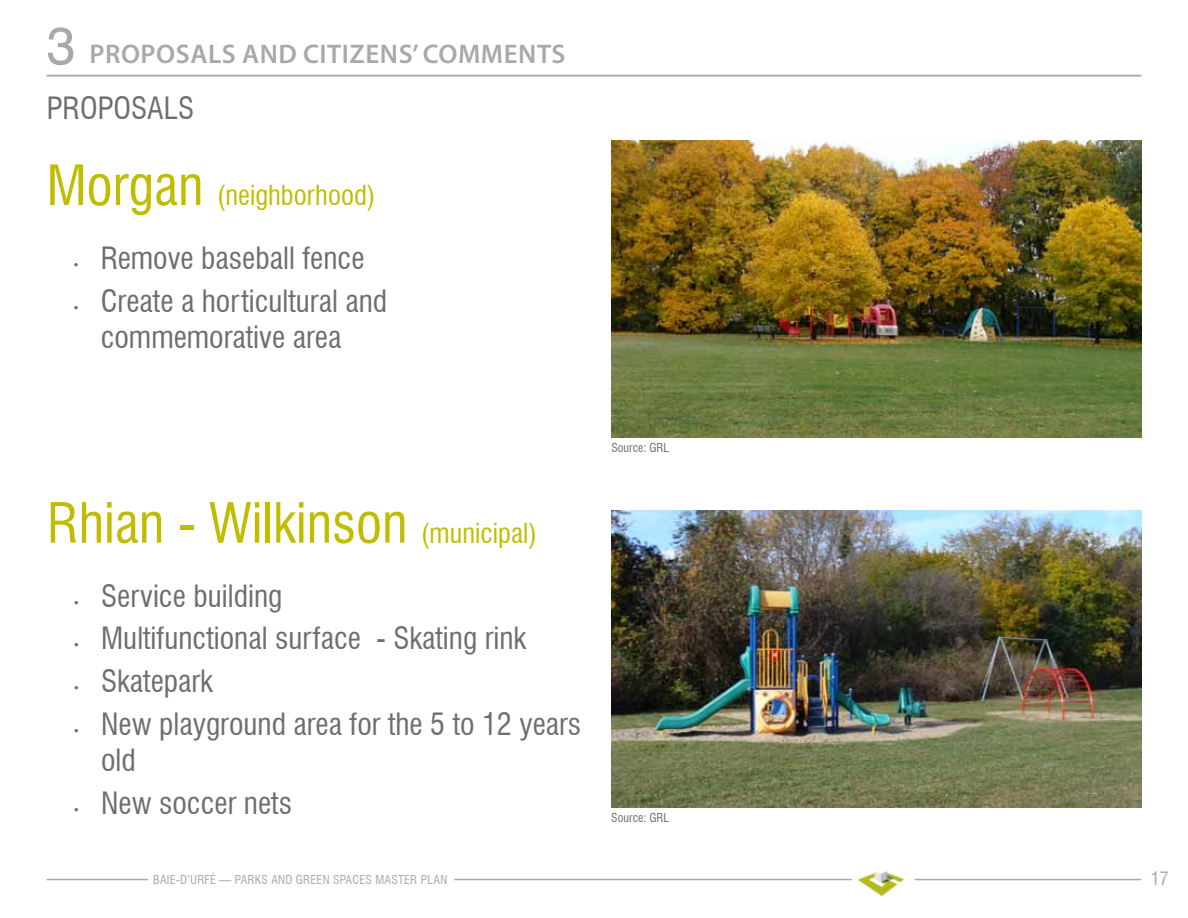
<style>
.page{position:relative;width:1188px;height:918px;background:#fff}
.page>*{position:absolute;margin:0;border:0;box-sizing:border-box;transform-origin:0 0}
.t1{font:condensed 54px "Swiss 721 BT";color:#c0bd00}
.t2{font:condensed 30px/36px "Swiss 721 BT";color:#6d6e71}
.t3{font:600 27px "Myriad Pro";letter-spacing:.02em;color:#a7a9ac}
.t4{font:condensed 27px "Swiss 721 BT";color:#c0bd00}
.t5{font:condensed 18px "Swiss 721 BT";color:#a7a9ac}
.t6{font:condensed 12px "Swiss 721 BT";letter-spacing:.02em;color:#a7a9ac}
.t7{font:condensed 12px "Swiss 721 BT";color:#6d6e71}
.s1{font-family:"Swiss 721 BT";font-weight:400;font-size:52.5px}
.s2{font-size:54px}
.s3{font-family:"Myriad Pro";font-stretch:normal;font-size:16.5px}
.s4{font-size:27px}
</style>
<div class="page">
<hr style="left:47px;top:75px;width:1094px;height:1px;background:#a7a9ac">
<hr style="left:454px;top:879px;width:398px;height:1px;background:#a7a9ac">
<hr style="left:47px;top:879px;width:101px;height:1px;background:#a7a9ac">
<hr style="left:915px;top:879px;width:226px;height:1px;background:#a7a9ac">
<img style="left:858px;top:871px;width:46px;height:25px">
<img style="left:611px;top:141px;width:530px;height:297px">
<img style="left:611px;top:510px;width:530px;height:298px">
<p class="t3" style="left:47px;top:37px;width:520px"><span class="s1">3</span> PROPOSALS AND CITIZENS’ COMMENTS</p>
<p class="t2" style="left:47px;top:90px;width:149px">PROPOSALS</p>
<p class="t4" style="left:47px;top:179px;width:330px"><span class="s2">Morgan</span> (neighborhood)</p>
<p class="t2" style="left:74px;top:240px;width:292px"><span class="s3">•</span> Remove baseball fence</p>
<p class="t2" style="left:101px;top:283px;width:288px;text-indent:-27px"><span class="s3">•</span> Create a horticultural and commemorative area</p>
<h1 class="t1" style="left:47px;top:491px;width:491px">Rhian - Wilkinson <span class="s4">(municipal)</span></h1>
<p class="t2" style="left:74px;top:578px;width:210px"><span class="s3">•</span> Service building</p>
<p class="t2" style="left:74px;top:621px;width:454px"><span class="s3">•</span> Multifunctional surface - Skating rink</p>
<p class="t2" style="left:74px;top:663px;width:140px"><span class="s3">•</span> Skatepark</p>
<p class="t2" style="left:101px;top:706px;width:482px;text-indent:-27px"><span class="s3">•</span> New playground area for the 5 to 12 years old</p>
<p class="t2" style="left:74px;top:785px;width:219px"><span class="s3">•</span> New soccer nets</p>
<p class="t7" style="left:611px;top:441px;width:59px">Source: GRL</p>
<p class="t7" style="left:611px;top:811px;width:59px">Source: GRL</p>
<p class="t6" style="left:153px;top:872px;width:296px">BAIE-D’URFÉ — PARKS AND GREEN SPACES MASTER PLAN</p>
<p class="t5" style="left:1151px;top:868px;width:19px">17</p>
</div>
